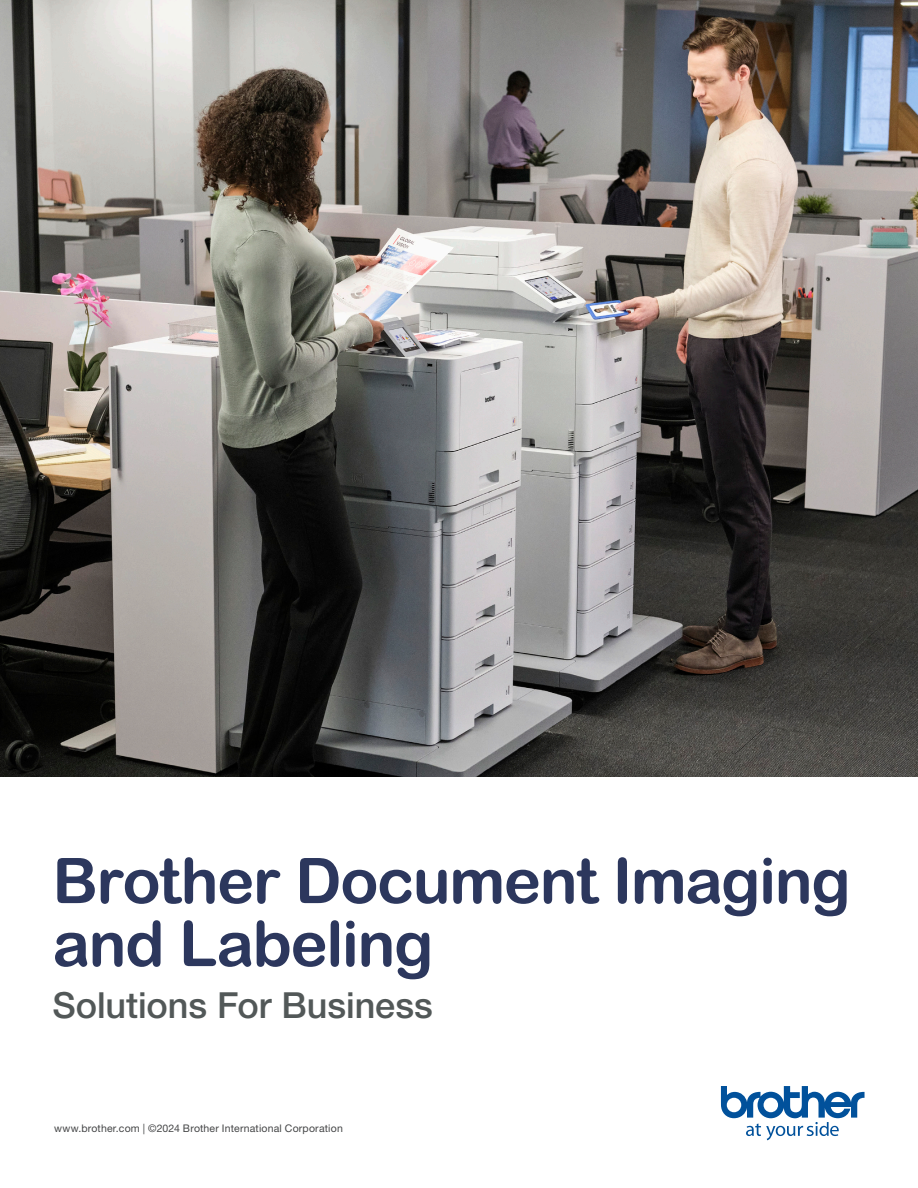
<style>
.page{position:relative;width:918px;height:1188px;background:#fff}
.page>*{position:absolute;margin:0;border:0;box-sizing:border-box;transform-origin:0 0}
.t1{font:63px/63px "Arial Rounded MT Bold";letter-spacing:-.025em;color:#2c375d}
.t2{font:500 36px "Helvetica Neue LTW1 G";color:#525858}
.t3{font:10.5px "Helvetica Neue LTW1 G";letter-spacing:.015em;color:#454647}
</style>
<div class="page">
<img style="left:0;top:0;width:918px;height:776px">
<svg style="left:721px;top:1086px;width:144px;height:54px"></svg>
<p class="t1" style="left:52px;top:848px;width:800px">Brother Document Imaging and Labeling</p>
<p class="t2" style="left:52px;top:984px;width:382px">Solutions For Business</p>
<p class="t3" style="left:54px;top:1122px;width:290px">www.brother.com | ©2024 Brother International Corporation</p>
</div>
